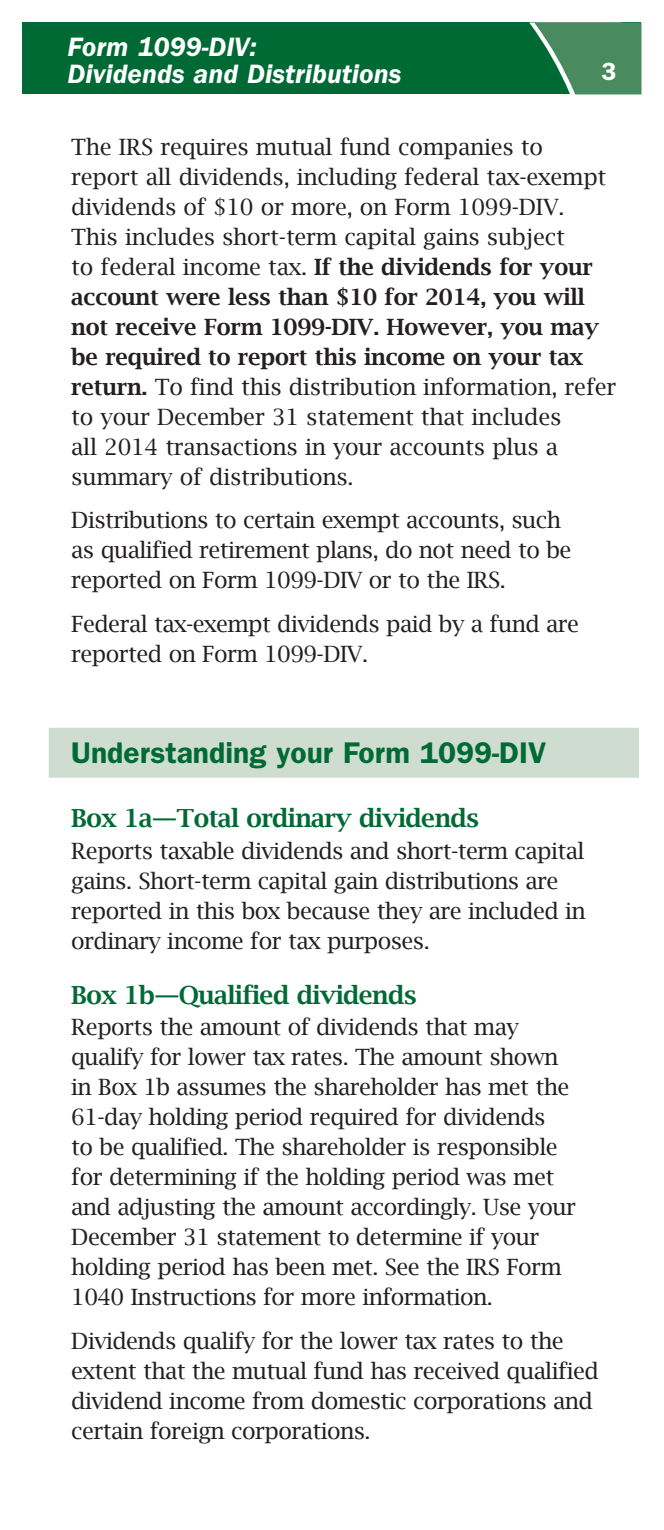
<style>
.page{position:relative;width:664px;height:1530px;background:#fff}
.page>*{position:absolute;margin:0;border:0;box-sizing:border-box;transform-origin:0 0}
.Main_Headers_Green_w{font:600 30px "ITC Franklin Gothic Std";color:#006a35}
.Page_Heading-Right{font:italic 600 27.5px "ITC Franklin Gothic Std";color:#fff}
.REVISED-Alpha_list_s{font:600 25px "Lucida Bright";letter-spacing:-.025em;color:#006a35}
.t1{font:600 25px "ITC Franklin Gothic Std";color:#fff}
.Body_Copy{font:22.5px/30px "Lucida Bright";letter-spacing:-.025em;color:#231f20}
.s1{font-weight:600}
</style>
<div class="page">
<div style="left:22px;top:22px;width:619px;height:72px;background:#006a35"></div>
<svg style="left:529px;top:22px;width:112px;height:72px"></svg>
<div style="left:49px;top:728px;width:590px;height:50px;background:#cfddd1"></div>
<p class="Page_Heading-Right" style="left:68px;top:31px;width:191px">Form 1099-DIV:</p>
<p class="Page_Heading-Right" style="left:68px;top:59px;width:335px">Dividends and Distributions</p>
<p class="t1" style="left:601px;top:57px;width:16px">3</p>
<p class="Body_Copy" style="left:71px;top:132px;width:546px">The IRS requires mutual fund companies to<br>report all dividends, including federal tax-exempt dividends of $10 or more, on Form 1099-DIV.<br>This includes short-term capital gains subject<br>to federal income tax. <span class="s1">If the dividends for your account were less than $10 for 2014, you will not receive Form 1099-DIV. However, you may be required to report this income on your tax return.</span> To find this distribution information, refer to your December 31 statement that includes<br>all 2014 transactions in your accounts plus a summary of distributions.</p>
<p class="Body_Copy" style="left:71px;top:505px;width:502px">Distributions to certain exempt accounts, such as qualified retirement plans, do not need to be reported on Form 1099-DIV or to the IRS.</p>
<p class="Body_Copy" style="left:71px;top:609px;width:509px">Federal tax-exempt dividends paid by a fund are reported on Form 1099-DIV.</p>
<p class="Main_Headers_Green_w" style="left:71px;top:735px;width:476px">Understanding your Form 1099-DIV</p>
<p class="REVISED-Alpha_list_s" style="left:71px;top:804px;width:409px">Box 1a—Total ordinary dividends</p>
<p class="Body_Copy" style="left:71px;top:836px;width:516px">Reports taxable dividends and short-term capital gains. Short-term capital gain distributions are reported in this box because they are included in ordinary income for tax purposes.</p>
<p class="REVISED-Alpha_list_s" style="left:71px;top:980px;width:347px">Box 1b—Qualified dividends</p>
<p class="Body_Copy" style="left:71px;top:1012px;width:506px">Reports the amount of dividends that may qualify for lower tax rates. The amount shown in Box 1b assumes the shareholder has met the 61-day holding period required for dividends<br>to be qualified. The shareholder is responsible for determining if the holding period was met and adjusting the amount accordingly. Use your December 31 statement to determine if your holding period has been met. See the IRS Form 1040 Instructions for more information.</p>
<p class="Body_Copy" style="left:71px;top:1326px;width:529px">Dividends qualify for the lower tax rates to the extent that the mutual fund has received qualified dividend income from domestic corporations and certain foreign corporations.</p>
</div>
